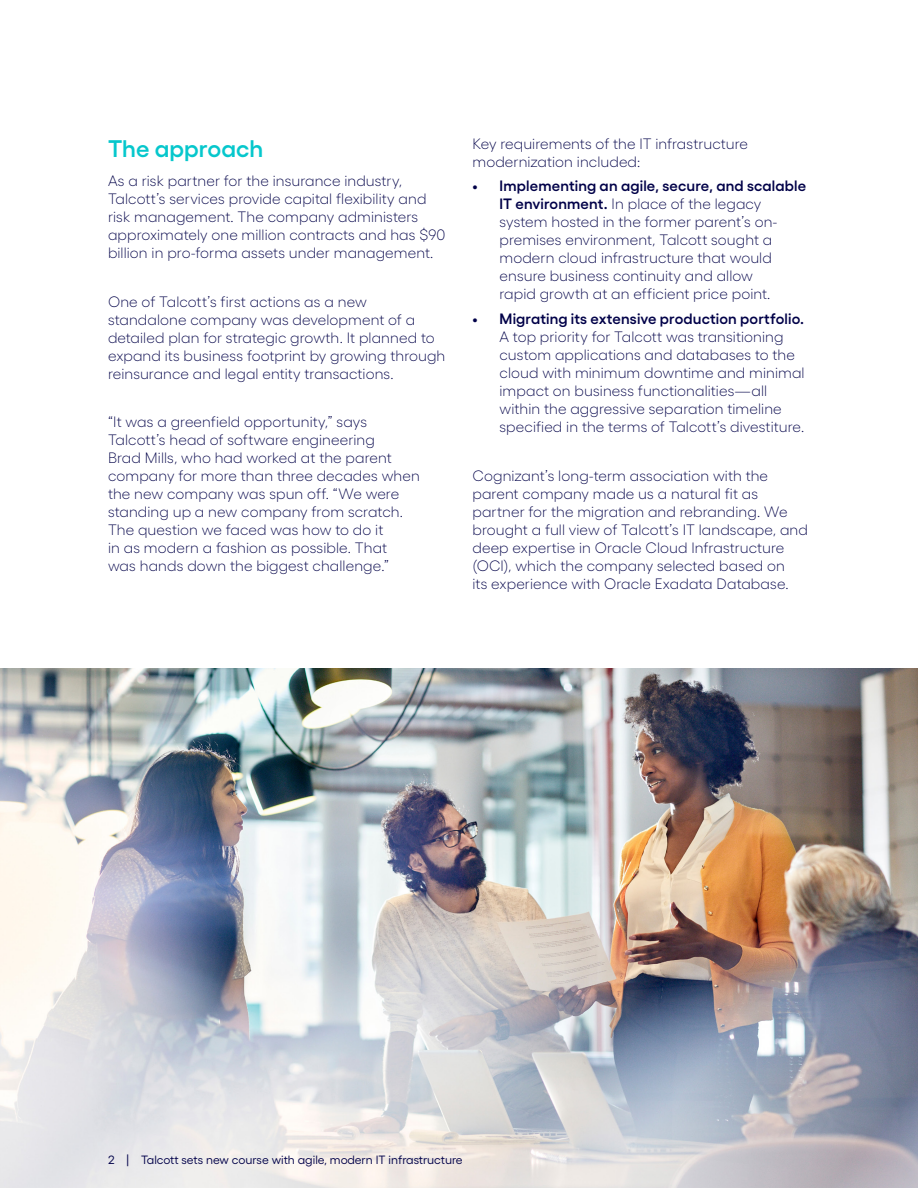
<style>
.page{position:relative;width:918px;height:1188px;background:#fff}
.page>*{position:absolute;margin:0;border:0;box-sizing:border-box;transform-origin:0 0}
.t1{font:600 24px "Gellix";color:#06c7cc}
.t2{font:300 15px/18px "Gellix";letter-spacing:.005em;color:#000048}
.t3{font:600 15px "Gellix";letter-spacing:.01em;color:#000048}
.t4{font:12px "Gellix";color:#000048}
.s1{font-weight:600}
</style>
<div class="page">
<img style="left:0;top:669px;width:918px;height:519px">
<h1 class="t1" style="left:108px;top:130px;width:157px">The approach</h1>
<p class="t2" style="left:108px;top:170px;width:339px">As a risk partner for the insurance industry, Talcott’s services provide capital flexibility and risk management. The company administers approximately one million contracts and has $90 billion in pro-forma assets under management.</p>
<p class="t2" style="left:108px;top:291px;width:339px">One of Talcott’s first actions as a new standalone company was development of a detailed plan for strategic growth. It planned to expand its business footprint by growing through reinsurance and legal entity transactions.</p>
<p class="t2" style="left:108px;top:412px;width:313px">“It was a greenfield opportunity,” says Talcott’s head of software engineering<br>Brad Mills, who had worked at the parent company for more than three decades when the new company was spun off. “We were standing up a new company from scratch.<br>The question we faced was how to do it<br>in as modern a fashion as possible. That<br>was hands down the biggest challenge.”</p>
<p class="t2" style="left:472px;top:133px;width:277px">Key requirements of the IT infrastructure modernization included:</p>
<p class="t2" style="left:500px;top:176px;width:308px;text-indent:-27px"><span class="s1">• Implementing an agile, secure, and scalable IT environment.</span> In place of the legacy system hosted in the former parent’s on&shy;premises environment, Talcott sought a modern cloud infrastructure that would ensure business continuity and allow<br>rapid growth at an efficient price point.</p>
<p class="t3" style="left:472px;top:307px;width:333px">• Migrating its extensive production portfolio.</p>
<p class="t2" style="left:500px;top:326px;width:307px">A top priority for Talcott was transitioning custom applications and databases to the cloud with minimum downtime and minimal impact on business functionalities—all within the aggressive separation timeline specified in the terms of Talcott’s divestiture.</p>
<p class="t2" style="left:472px;top:465px;width:337px">Cognizant’s long-term association with the parent company made us a natural fit as partner for the migration and rebranding. We brought a full view of Talcott’s IT landscape, and deep expertise in Oracle Cloud Infrastructure (OCI), which the company selected based on<br>its experience with Oracle Exadata Database.</p>
<p class="t4" style="left:108px;top:1151px;width:356px">2 | Talcott sets new course with agile, modern IT infrastructure</p>
</div>
